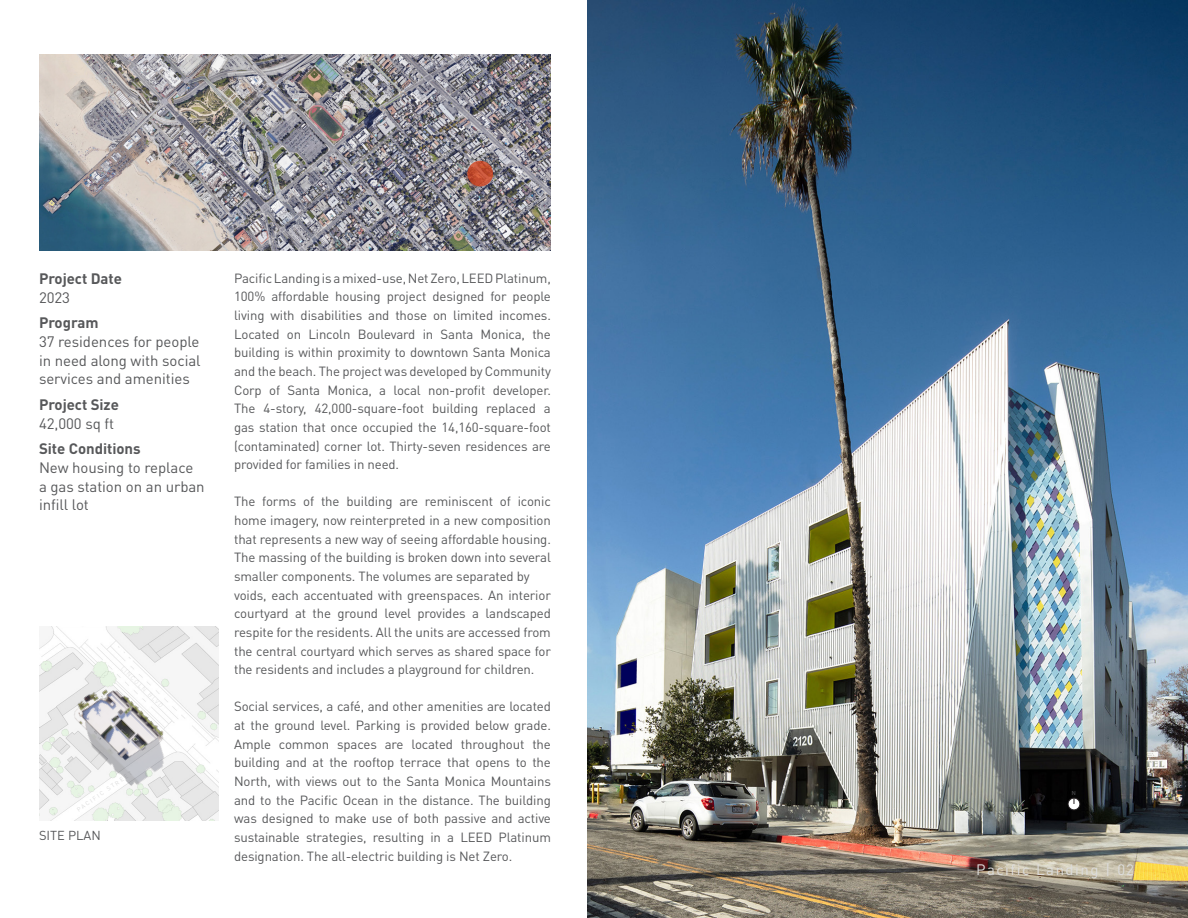
<style>
.page{position:relative;width:1188px;height:918px;background:#fff}
.page>*{position:absolute;margin:0;border:0;box-sizing:border-box;transform-origin:0 0}
.t1{font:15px/18.6px "DIN Pro";letter-spacing:-.005em;color:#57585a;text-align:justify}
.t2{font:700 15px "DIN Pro";letter-spacing:-.005em;color:#57585a}
.t3{font:15px "DIN Pro";letter-spacing:.1em;color:#dcdcdc}
.t4{font:13.2px/18.6px "DIN Pro";letter-spacing:-.01em;color:#57585a;text-align:justify}
.t5{font:12.9px "DIN Pro";color:#57585a}
.t6{font:6px "Myriad Pro";color:#57585a}
</style>
<div class="page">
<img style="left:39px;top:627px;width:179px;height:193px">
<img style="left:52px;top:670px;width:137px;height:123px">
<img style="left:588px;top:0;width:600px;height:918px">
<img style="left:39px;top:54px;width:511px;height:197px">
<svg style="left:467px;top:161px;width:26px;height:25px"></svg>
<svg style="left:1068px;top:798px;width:12px;height:12px"></svg>
<div style="left:1068px;top:798px;width:12px;height:12px;border:1px solid #231f20;border-radius:50%"></div>
<p class="t2" style="left:39px;top:269px;width:84px">Project Date</p>
<p class="t1" style="left:39px;top:287px;width:33px">2023</p>
<p class="t2" style="left:39px;top:313px;width:61px">Program</p>
<p class="t1" style="left:39px;top:332px;width:163px">37 residences for people in need along with social services and amenities</p>
<p class="t2" style="left:39px;top:394px;width:81px">Project Size</p>
<p class="t1" style="left:39px;top:413px;width:77px">42,000 sq ft</p>
<p class="t2" style="left:39px;top:439px;width:103px">Site Conditions</p>
<p class="t1" style="left:39px;top:458px;width:167px;text-align:left">New housing to replace a gas station on an urban infill lot</p>
<p class="t5" style="left:39px;top:826px;width:63px">SITE PLAN</p>
<p class="t4" style="left:234px;top:268px;width:318px">Pacific Landing is a mixed-use, Net Zero, LEED Platinum, 100% affordable housing project designed for people living with disabilities and those on limited incomes.<br>Located on Lincoln Boulevard in Santa Monica, the building is within proximity to downtown Santa Monica and the beach. The project was developed by Community Corp of Santa Monica, a local non-profit developer.<br>The 4-story, 42,000-square-foot building replaced a gas station that once occupied the 14,160-square-foot (contaminated) corner lot. Thirty-seven residences are provided for families in need.</p>
<p class="t4" style="left:234px;top:492px;width:318px">The forms of the building are reminiscent of iconic home imagery, now reinterpreted in a new composition that represents a new way of seeing affordable housing.<br>The massing of the building is broken down into several smaller components. The volumes are separated by</p>
<p class="t4" style="left:234px;top:585px;width:318px">voids, each accentuated with greenspaces. An interior courtyard at the ground level provides a landscaped respite for the residents. All the units are accessed from the central courtyard which serves as shared space for the residents and includes a playground for children.</p>
<p class="t4" style="left:234px;top:697px;width:318px">Social services, a café, and other amenities are located at the ground level. Parking is provided below grade.<br>Ample common spaces are located throughout the building and at the rooftop terrace that opens to the North, with views out to the Santa Monica Mountains and to the Pacific Ocean in the distance. The building was designed to make use of both passive and active sustainable strategies, resulting in a LEED Platinum designation. The all-electric building is Net Zero.</p>
<p class="t6" style="left:1072px;top:790px;width:5px">N</p>
<p class="t3" style="left:976px;top:860px;width:159px">Pacific Landing | 02</p>
</div>
